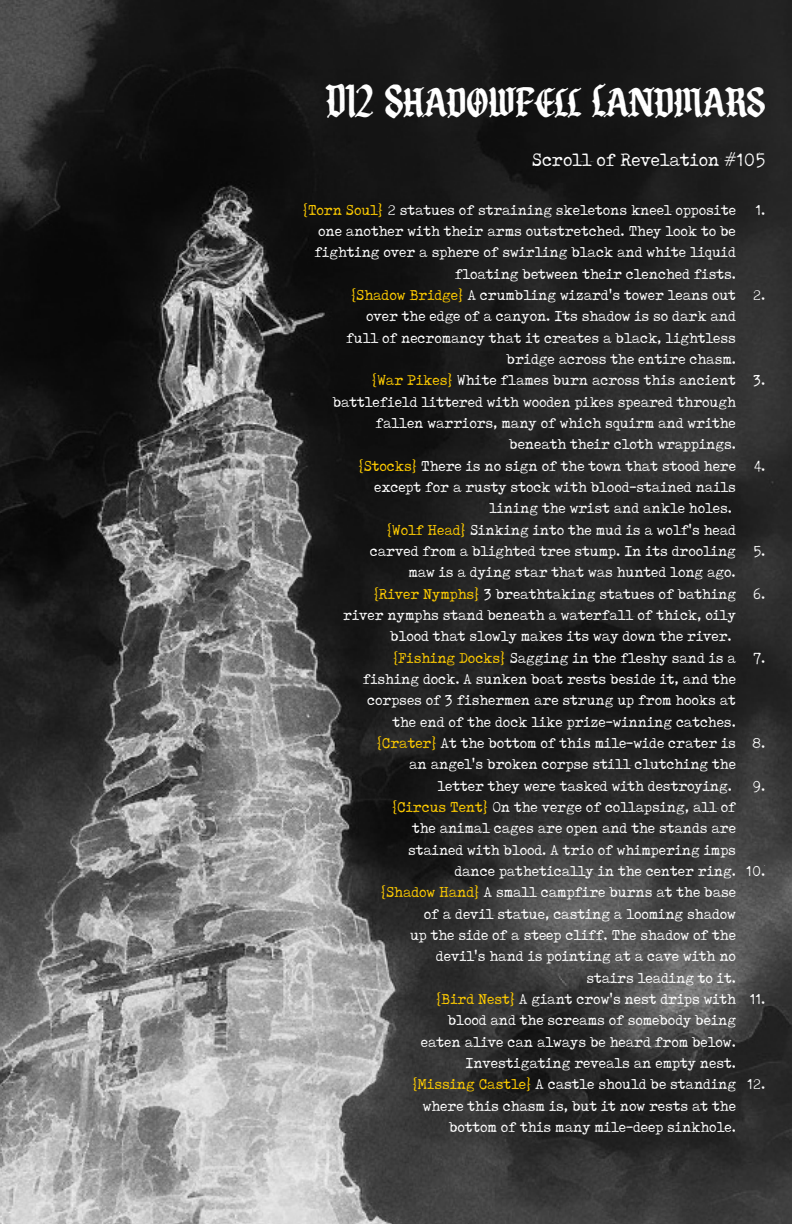
<style>
.page{position:relative;width:792px;height:1224px;background:#fff}
.page>*{position:absolute;margin:0;border:0;box-sizing:border-box;transform-origin:0 0}
.t1{font:42px "Cristone";color:#fff}
.t2{font:20px "Tox Typewriter";color:#fff}
.t3{font:16px/21.4px "Tox Typewriter";color:#fff;text-align:right}
.s1{color:#fc0}
</style>
<div class="page">
<img style="left:0;top:0;width:792px;height:1224px">
<p class="t1" style="left:325px;top:82px;width:442px">D12 Shadowfell Landmars</p>
<p class="t2" style="left:532px;top:150px;width:235px">Scroll of Revelation #105</p>
<p class="t3" style="left:756px;top:199px;width:11px">1.</p>
<p class="t3" style="left:303px;top:199px;width:435px"><span class="s1">{Torn Soul}</span> 2 statues of straining skeletons kneel opposite one another with their arms outstretched. They look to be fighting over a sphere of swirling black and white liquid floating between their clenched fists.</p>
<p class="t3" style="left:351px;top:284px;width:387px"><span class="s1">{Shadow Bridge}</span> A crumbling wizard's tower leans out</p>
<p class="t3" style="left:366px;top:305px;width:371px">over the edge of a canyon. Its shadow is so dark and</p>
<p class="t3" style="left:346px;top:327px;width:391px">full of necromancy that it creates a black, lightless bridge across the entire chasm.</p>
<p class="t3" style="left:333px;top:369px;width:405px"><span class="s1">{War Pikes}</span> White flames burn across this ancient battlefield littered with wooden pikes speared through fallen warriors, many of which squirm and writhe</p>
<p class="t3" style="left:509px;top:433px;width:228px">beneath their cloth wrappings.</p>
<p class="t3" style="left:358px;top:455px;width:379px"><span class="s1">{Stocks}</span> There is no sign of the town that stood here</p>
<p class="t3" style="left:374px;top:476px;width:363px">except for a rusty stock with blood-stained nails</p>
<p class="t3" style="left:489px;top:497px;width:245px">lining the wrist and ankle holes.</p>
<p class="t3" style="left:386px;top:519px;width:351px"><span class="s1">{Wolf Head}</span> Sinking into the mud is a wolf's head</p>
<p class="t3" style="left:370px;top:540px;width:368px">carved from a blighted tree stump. In its drooling</p>
<p class="t3" style="left:408px;top:561px;width:329px">maw is a dying star that was hunted long ago.</p>
<p class="t3" style="left:373px;top:583px;width:364px"><span class="s1">{River Nymphs}</span> 3 breathtaking statues of bathing</p>
<p class="t3" style="left:343px;top:604px;width:394px">river nymphs stand beneath a waterfall of thick, oily</p>
<p class="t3" style="left:390px;top:625px;width:343px">blood that slowly makes its way down the river.</p>
<p class="t3" style="left:393px;top:647px;width:345px"><span class="s1">{Fishing Docks}</span> Sagging in the fleshy sand is a</p>
<p class="t3" style="left:363px;top:668px;width:375px">fishing dock. A sunken boat rests beside it, and the</p>
<p class="t3" style="left:367px;top:689px;width:370px">corpses of 3 fishermen are strung up from hooks at</p>
<p class="t3" style="left:393px;top:711px;width:345px">the end of the dock like prize-winning catches.</p>
<p class="t3" style="left:376px;top:732px;width:361px"><span class="s1">{Crater}</span> At the bottom of this mile-wide crater is</p>
<p class="t3" style="left:409px;top:753px;width:328px">an angel's broken corpse still clutching the</p>
<p class="t3" style="left:437px;top:775px;width:296px">letter they were tasked with destroying.</p>
<p class="t3" style="left:392px;top:796px;width:346px"><span class="s1">{Circus Tent}</span> On the verge of collapsing, all of</p>
<p class="t3" style="left:412px;top:817px;width:326px">the animal cages are open and the stands are</p>
<p class="t3" style="left:408px;top:839px;width:329px">stained with blood. A trio of whimpering imps</p>
<p class="t3" style="left:454px;top:860px;width:283px">dance pathetically in the center ring.</p>
<p class="t3" style="left:381px;top:881px;width:357px"><span class="s1">{Shadow Hand}</span> A small campfire burns at the base</p>
<p class="t3" style="left:424px;top:903px;width:314px">of a devil statue, casting a looming shadow</p>
<p class="t3" style="left:410px;top:924px;width:327px">up the side of a steep cliff. The shadow of the</p>
<p class="t3" style="left:436px;top:945px;width:301px">devil's hand is pointing at a cave with no</p>
<p class="t3" style="left:586px;top:967px;width:151px">stairs leading to it.</p>
<p class="t3" style="left:436px;top:988px;width:302px"><span class="s1">{Bird Nest}</span> A giant crow's nest drips with</p>
<p class="t3" style="left:448px;top:1009px;width:290px">blood and the screams of somebody being</p>
<p class="t3" style="left:421px;top:1031px;width:317px">eaten alive can always be heard from below.</p>
<p class="t3" style="left:466px;top:1052px;width:272px">Investigating reveals an empty nest.</p>
<p class="t3" style="left:412px;top:1073px;width:326px"><span class="s1">{Missing Castle}</span> A castle should be standing</p>
<p class="t3" style="left:423px;top:1095px;width:315px">where this chasm is, but it now rests at the</p>
<p class="t3" style="left:449px;top:1116px;width:288px">bottom of this many mile-deep sinkhole.</p>
<p class="t3" style="left:753px;top:284px;width:14px">2.</p>
<p class="t3" style="left:753px;top:369px;width:14px">3.</p>
<p class="t3" style="left:754px;top:455px;width:13px">4.</p>
<p class="t3" style="left:753px;top:540px;width:14px">5.</p>
<p class="t3" style="left:753px;top:583px;width:14px">6.</p>
<p class="t3" style="left:753px;top:647px;width:14px">7.</p>
<p class="t3" style="left:752px;top:732px;width:15px">8.</p>
<p class="t3" style="left:753px;top:775px;width:14px">9.</p>
<p class="t3" style="left:746px;top:860px;width:21px">10.</p>
<p class="t3" style="left:750px;top:988px;width:17px">11.</p>
<p class="t3" style="left:747px;top:1073px;width:20px">12.</p>
</div>
